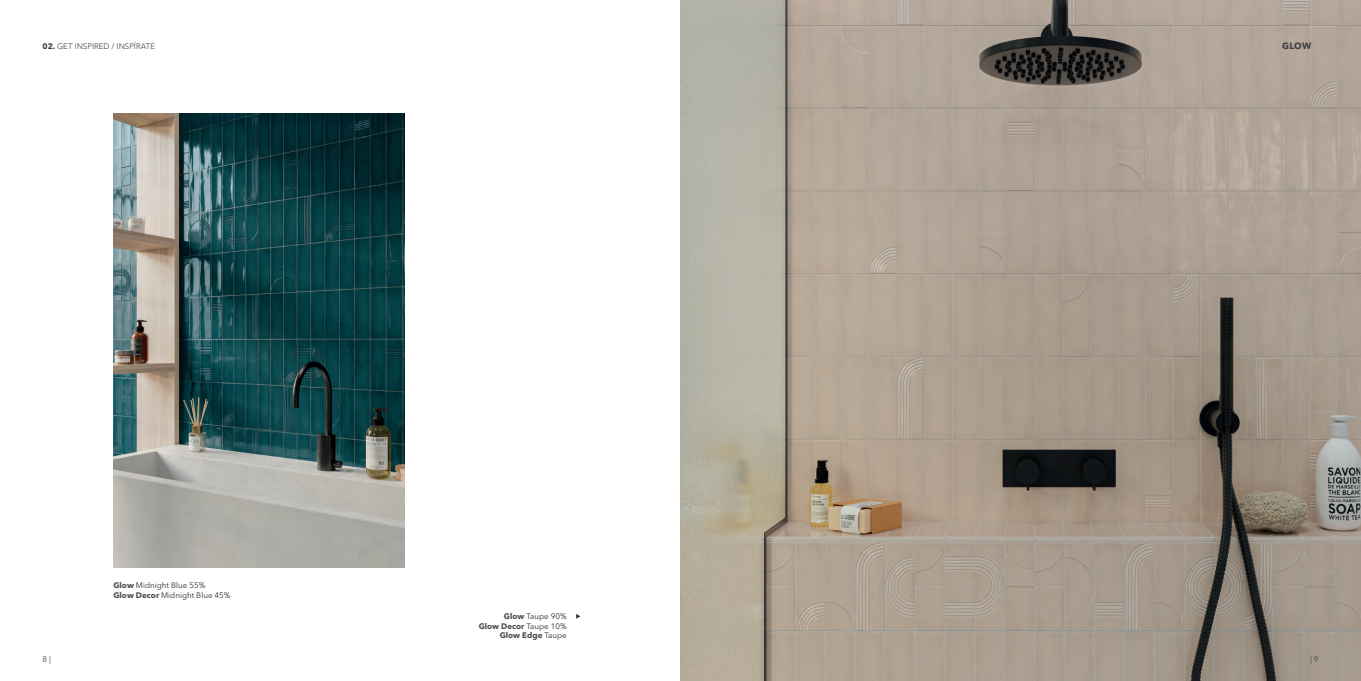
<style>
.page{position:relative;width:1361px;height:681px;background:#fff}
.page>*{position:absolute;margin:0;border:0;box-sizing:border-box;transform-origin:0 0}
.t1{font:700 9px "Avenir Next LT Pro";color:#3e3e3f}
.t2{font:8px "Avenir Next LT Pro";color:#312f30}
.t3{font:700 8px "Avenir Next LT Pro";color:#4a4b4c}
.t4{font:300 8px "Avenir LT Std";color:#3e3e3f}
.t5{font:8px "Avenir Next LT Pro";color:#3e3e3f}
.s1{font-family:"Avenir Next LT Pro";font-weight:700}
.s2{font-weight:700;color:#4a4b4c}
.s3{font-weight:400;color:#312f30}
</style>
<div class="page">
<img style="left:680px;top:0;width:681px;height:680px">
<svg style="left:576px;top:614px;width:4px;height:4px"></svg>
<img style="left:113px;top:113px;width:291px;height:454px">
<p class="t4" style="left:43px;top:41px;width:114px"><span class="s1">02.</span> GET INSPIRED / INSPÍRATE</p>
<p class="t2" style="left:113px;top:580px;width:93px"><span class="s2">Glow</span> Midnight Blue 55%</p>
<p class="t2" style="left:113px;top:589px;width:119px"><span class="s2">Glow Decor</span> Midnight Blue 45%</p>
<p class="t2" style="left:504px;top:611px;width:64px"><span class="s2">Glow</span> Taupe 90%</p>
<p class="t3" style="left:479px;top:620px;width:90px">Glow Decor <span class="s3">Taupe 10%</span></p>
<p class="t3" style="left:500px;top:630px;width:69px">Glow Edge <span class="s3">Taupe</span></p>
<p class="t1" style="left:1282px;top:41px;width:31px">GLOW</p>
<p class="t5" style="left:43px;top:654px;width:10px">8 |</p>
<p class="t5" style="left:1310px;top:654px;width:10px">| 9</p>
</div>
